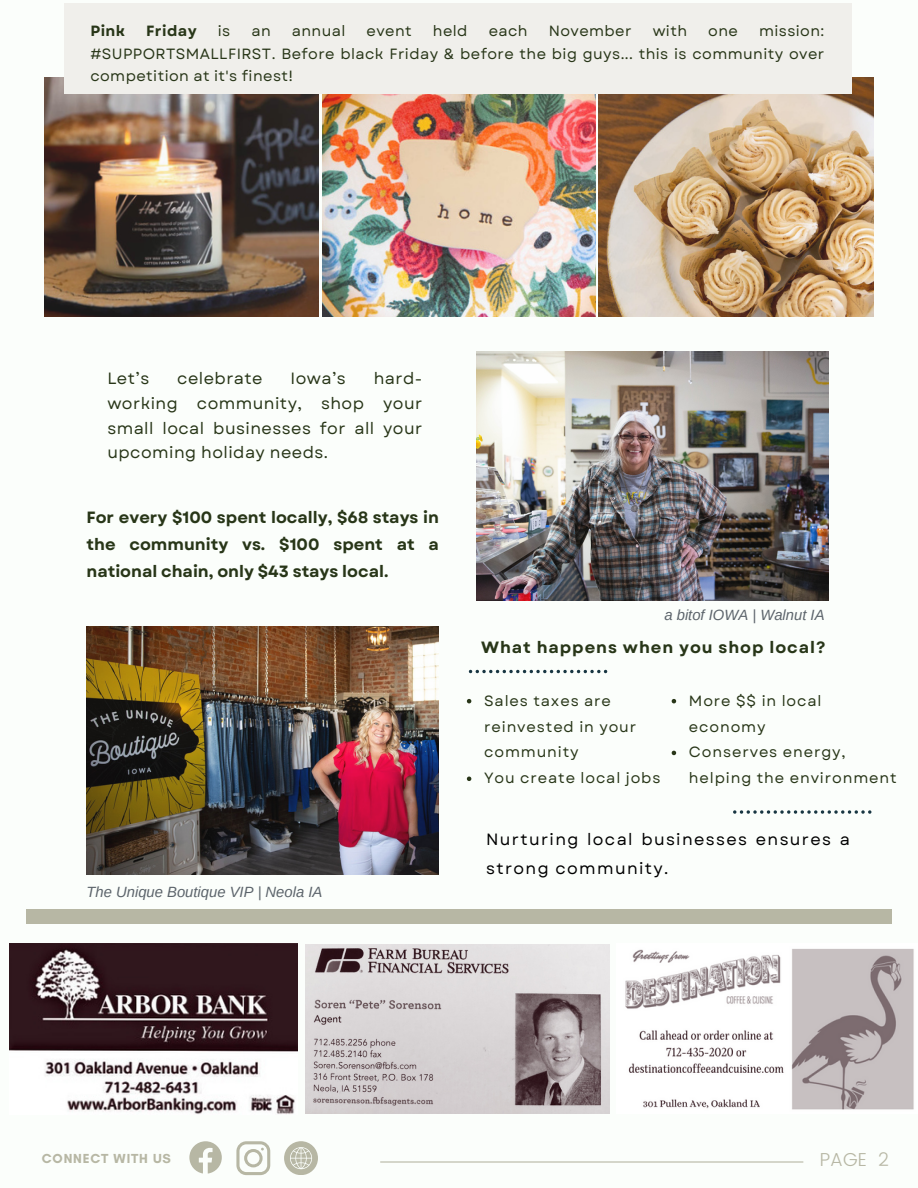
<style>
.page{position:relative;width:918px;height:1188px;background:#fbfefb}
.page>*{position:absolute;margin:0;border:0;box-sizing:border-box;transform-origin:0 0}
.t1{font:300 18.75px "Poppins";color:#b7b7a4}
.t2{font:16.35px/24.8px "Garet";letter-spacing:.03em;color:#283618;text-align:justify}
.t3{font:700 16.35px/27px "Garet";color:#283618;text-align:justify}
.t4{font:16.35px/29.2px "Garet";letter-spacing:.085em;color:#000}
.t5{font:700 16.35px "Garet";letter-spacing:.06em;color:#283618}
.t6{font:14.85px/25.8px "Garet";letter-spacing:.06em;color:#283618}
.t7{font:italic 14.85px "Arimo";color:#5c646b}
.t8{font:700 14.85px "Garet";letter-spacing:.03em;color:#283618}
.t9{font:14.85px "Garet";letter-spacing:.03em;color:#283618}
.t10{font:700 13.35px "Glacial Indifference";letter-spacing:.065em;color:#b7b7a4}
</style>
<div class="page">
<div style="left:26px;top:910px;width:866px;height:14px;background:#b7b7a4"></div>
<img style="left:322px;top:93px;width:274px;height:224px">
<img style="left:599px;top:77px;width:274px;height:240px">
<img style="left:44px;top:77px;width:275px;height:240px">
<img style="left:476px;top:352px;width:352px;height:249px">
<img style="left:87px;top:626px;width:352px;height:249px">
<svg style="left:672px;top:699px;width:4px;height:4px"></svg>
<svg style="left:672px;top:751px;width:4px;height:4px"></svg>
<svg style="left:467px;top:699px;width:4px;height:4px"></svg>
<svg style="left:467px;top:777px;width:4px;height:4px"></svg>
<svg style="left:469px;top:670px;width:138px;height:3px"></svg>
<svg style="left:733px;top:810px;width:138px;height:4px"></svg>
<img style="left:305px;top:944px;width:304px;height:170px">
<img style="left:625px;top:949px;width:289px;height:161px">
<div style="left:64px;top:3px;width:787px;height:90px;background:#f0efeb"></div>
<img style="left:10px;top:944px;width:288px;height:170px">
<hr style="left:380px;top:1161px;width:423px;height:2px;background:#b7b7a4">
<svg style="left:189px;top:1141px;width:33px;height:33px"></svg>
<svg style="left:236px;top:1141px;width:34px;height:34px"></svg>
<svg style="left:284px;top:1141px;width:34px;height:34px"></svg>
<p class="t8" style="left:90px;top:20px;width:36px">Pink</p>
<p class="t8" style="left:146px;top:20px;width:52px">Friday</p>
<p class="t6" style="left:218px;top:18px;width:14px">is</p>
<p class="t6" style="left:251px;top:18px;width:21px">an</p>
<p class="t6" style="left:292px;top:18px;width:55px">annual</p>
<p class="t6" style="left:367px;top:18px;width:47px">event</p>
<p class="t6" style="left:433px;top:18px;width:36px">held</p>
<p class="t6" style="left:489px;top:18px;width:40px">each</p>
<p class="t9" style="left:549px;top:20px;width:84px">November</p>
<p class="t6" style="left:653px;top:18px;width:36px">with</p>
<p class="t6" style="left:708px;top:18px;width:31px">one</p>
<p class="t6" style="left:90px;top:20px;width:735px;line-height:22.5px;text-align:justify;text-indent:669px">mission: #SUPPORTSMALLFIRST. Before black Friday &amp; before the big guys... this is community over competition at it's finest!</p>
<p class="t2" style="left:107px;top:366px;width:44px">Let’s</p>
<p class="t2" style="left:177px;top:366px;width:87px">celebrate</p>
<p class="t2" style="left:290px;top:366px;width:57px">Iowa’s</p>
<p class="t2" style="left:107px;top:366px;width:316px;text-indent:266px">hard&shy;working community, shop your small local businesses for all your upcoming holiday needs.</p>
<p class="t3" style="left:87px;top:504px;width:354px">For every $100 spent locally, $68 stays in the community vs. $100 spent at a national chain, only $43 stays local.</p>
<p class="t7" style="left:87px;top:883px;width:237px">The Unique Boutique VIP | Neola IA</p>
<p class="t7" style="left:664px;top:607px;width:162px">a bitof IOWA | Walnut IA</p>
<p class="t5" style="left:481px;top:636px;width:346px">What happens when you shop local?</p>
<p class="t6" style="left:689px;top:688px;width:134px">More $$ in local economy</p>
<p class="t6" style="left:689px;top:739px;width:209px">Conserves energy, helping the environment</p>
<p class="t6" style="left:484px;top:688px;width:154px">Sales taxes are reinvested in your community</p>
<p class="t6" style="left:484px;top:765px;width:178px">You create local jobs</p>
<p class="t4" style="left:486px;top:824px;width:365px">Nurturing local businesses ensures a strong community.</p>
<p class="t10" style="left:42px;top:1150px;width:131px">CONNECT WITH US</p>
<p class="t1" style="left:820px;top:1148px;width:71px">PAGE 2</p>
</div>
